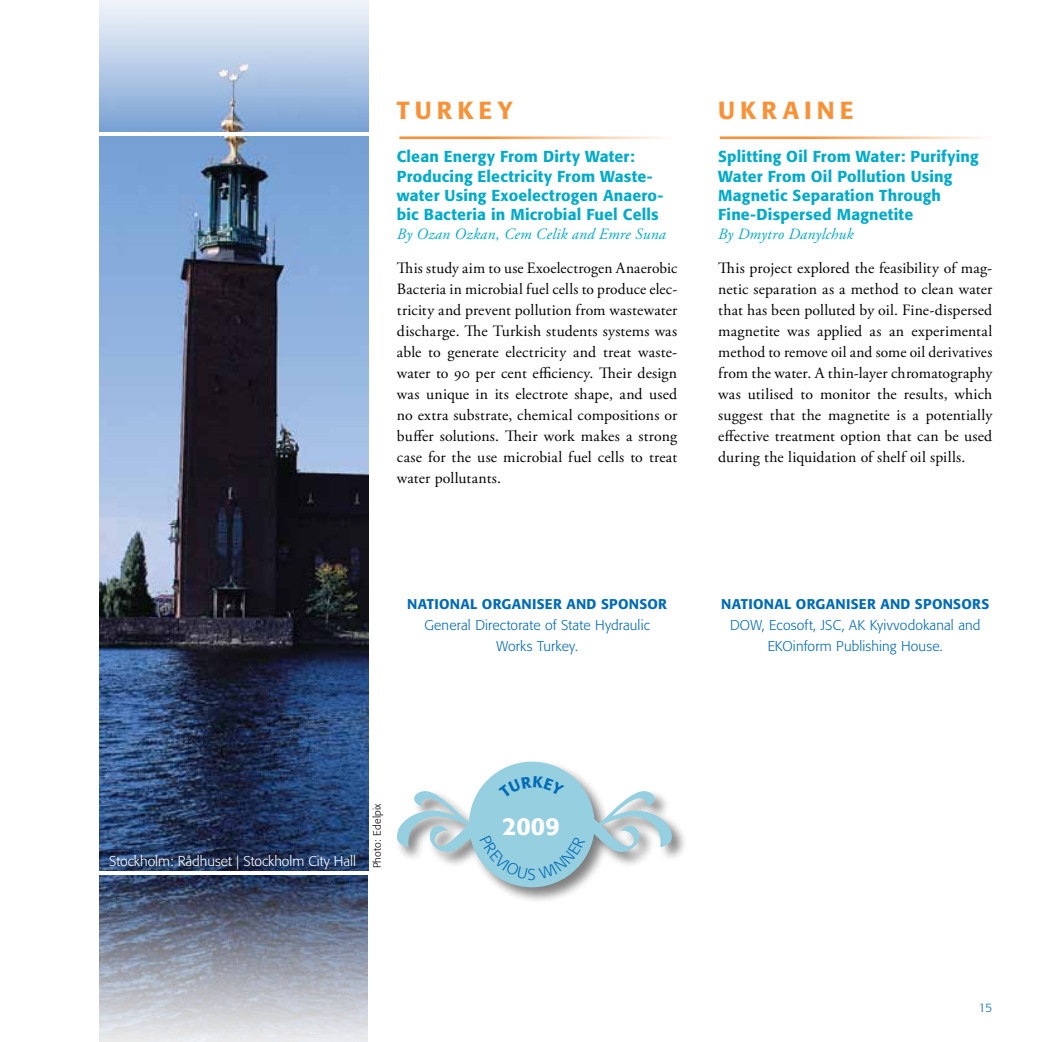
<style>
.page{position:relative;width:1042px;height:1042px;background:#fff}
.page>*{position:absolute;margin:0;border:0;box-sizing:border-box;transform-origin:0 0}
.t1{font:500 24.5px "Formata";color:#f79239}
.t2{font:500 24.5px "Formata";color:#fff}
.t3{font:15.75px/21px "Adobe Garamond Pro";letter-spacing:.01em;color:#000;text-align:justify}
.t4{font:500 15.75px/19.2px "Formata";letter-spacing:.01em;color:#03abca}
.t5{font:italic 15.75px "Adobe Garamond Pro";letter-spacing:.015em;color:#03abca}
.t6{font:300 14px/21px "Formata";letter-spacing:.01em;color:#006bb6;text-align:center}
.t7{font:500 14px "Formata";letter-spacing:.025em;color:#006bb6}
.t8{font:300 14px "Formata";color:#fff}
.t9{font:300 12.25px "Formata";color:#006bb6}
.t10{font:300 10.5px "Formata";letter-spacing:.02em;color:#000}
</style>
<div class="page">
<hr style="left:720px;top:136px;width:277px;height:3px;background:#f79239">
<hr style="left:399px;top:136px;width:278px;height:3px;background:#f79239">
<img style="left:99px;top:0;width:269px;height:132px">
<img style="left:99px;top:876px;width:268px;height:166px">
<img style="left:99px;top:136px;width:269px;height:735px">
<div style="left:395px;top:759px;width:293px;height:144px;background:#000;opacity:.5"></div>
<div style="left:469px;top:761px;width:126px;height:126px;background:#96cfe0;border-radius:50%"></div>
<svg style="left:397px;top:776px;width:275px;height:104px"></svg>
<h1 class="t1" style="left:397px;top:95px;width:39px">TURK</h1>
<h1 class="t1" style="left:478px;top:95px;width:35px">EY</h1>
<p class="t4" style="left:397px;top:147px;width:268px">Clean Energy From Dirty Water:<br>Producing Electricity From Waste&shy;water Using Exoelectrogen Anaero&shy;bic Bacteria in Microbial Fuel Cells</p>
<p class="t5" style="left:397px;top:225px;width:270px">By Ozan Ozkan, Cem Celik and Emre Suna</p>
<p class="t3" style="left:397px;top:258px;width:282px">This study aim to use Exoelectrogen Anaerobic Bacteria in microbial fuel cells to produce elec&shy;tricity and prevent pollution from wastewater discharge. The Turkish students systems was able to generate electricity and treat waste&shy;water to 90 per cent efficiency. Their design was unique in its electrote shape, and used no extra substrate, chemical compositions or buffer solutions. Their work makes a strong case for the use microbial fuel cells to treat water pollutants.</p>
<h1 class="t1" style="left:718px;top:95px;width:21px">UKRA</h1>
<h1 class="t1" style="left:804px;top:95px;width:51px">INE</h1>
<p class="t4" style="left:718px;top:147px;width:262px">Splitting Oil From Water: Purifying<br>Water From Oil Pollution Using<br>Magnetic Separation Through<br>Fine-Dispersed Magnetite</p>
<p class="t5" style="left:718px;top:225px;width:137px">By Dmytro Danylchuk</p>
<p class="t3" style="left:718px;top:258px;width:276px">This project explored the feasibility of mag&shy;netic separation as a method to clean water that has been polluted by oil. Fine-dispersed magnetite was applied as an experimental method to remove oil and some oil derivatives from the water. A thin-layer chromatography was utilised to monitor the results, which suggest that the magnetite is a potentially effective treatment option that can be used during the liquidation of shelf oil spills.</p>
<p class="t7" style="left:407px;top:595px;width:261px">National Organiser and Sponsor</p>
<p class="t6" style="left:424px;top:615px;width:227px">General Directorate of State Hydraulic<br>Works Turkey.</p>
<p class="t7" style="left:721px;top:595px;width:270px">National Organiser and Sponsors</p>
<p class="t6" style="left:730px;top:615px;width:252px">DOW, Ecosoft, JSC, AK Kyivvodokanal and<br>EKOinform Publishing House.</p>
<p class="t8" style="left:109px;top:852px;width:248px">Stockholm: Rådhuset | Stockholm City Hall</p>
<p class="t10" style="left:371px;top:868px;width:67px;rotate:-90deg">Photo: Edelpix</p>
<h1 class="t2" style="left:502px;top:811px;width:59px">2009</h1>
<p class="t9" style="left:978px;top:1000px;width:15px">15</p>
</div>
